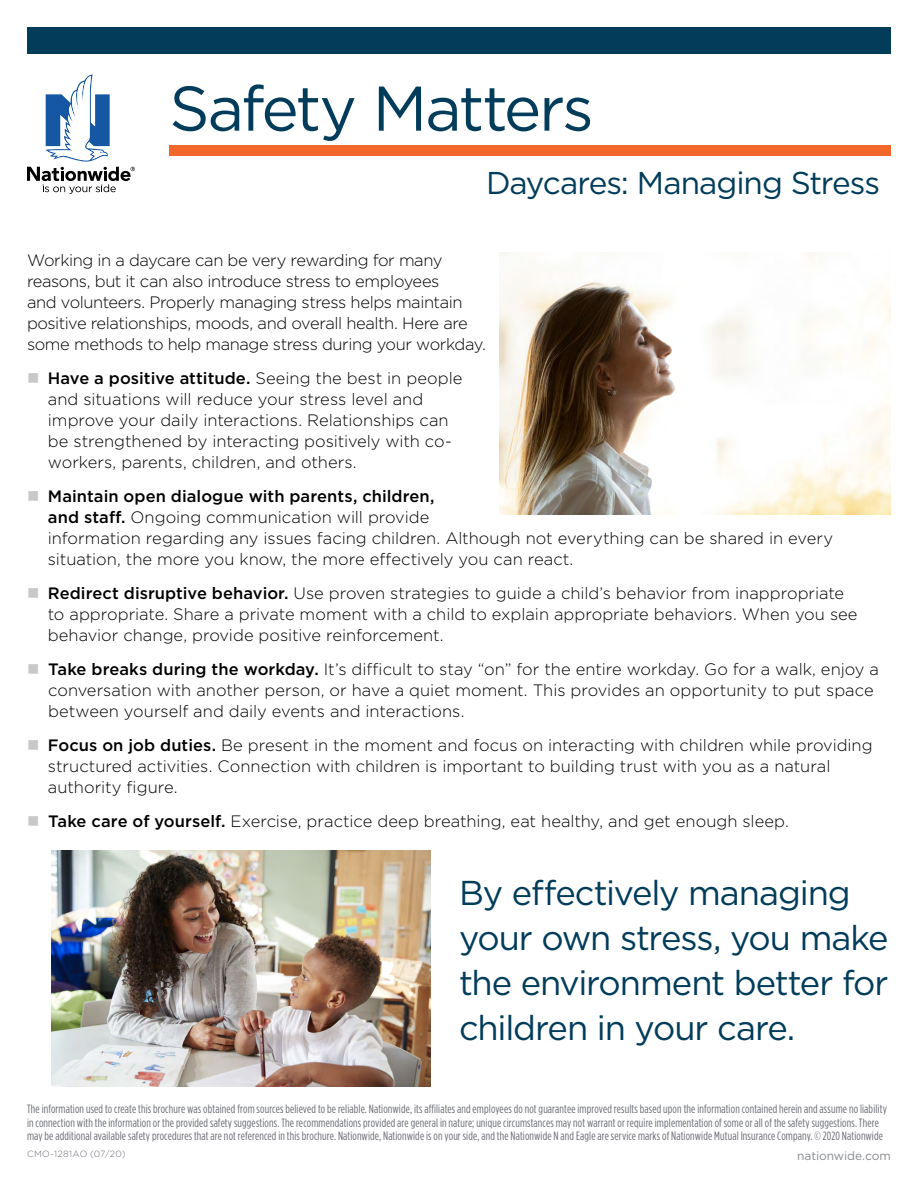
<style>
.page{position:relative;width:918px;height:1188px;background:#fff}
.page>*{position:absolute;margin:0;border:0;box-sizing:border-box;transform-origin:0 0}
.t1{font:63px "Gotham";letter-spacing:-.035em;color:#013c5b}
.t2{font:34.5px/45px "Gotham";letter-spacing:-.03em;color:#013c5b}
.Page_Head{font:31.5px "Gotham";letter-spacing:-.03em;color:#013c5b}
.Body_Text{font:300 16.5px/21px "Gotham";letter-spacing:-.005em;color:#000}
.Body_Text-2{font:300 16.5px/21px "Gotham";letter-spacing:-.025em;color:#000}
.t3{font:12px/13.5px "Gotham Condensed";letter-spacing:.015em;color:#696b73}
.t4{font:12px "Gotham";letter-spacing:-.01em;color:#878a8e}
.t5{font:300 9px "Gotham";letter-spacing:.035em;color:#696b73}
.s1{color:#cac8c7}
.s2{font-weight:500}
</style>
<div class="page">
<div style="left:27px;top:27px;width:864px;height:27px;background:#013c5b"></div>
<svg style="left:27px;top:75px;width:108px;height:119px"></svg>
<div style="left:169px;top:145px;width:722px;height:10px;background:#f2682a"></div>
<img style="left:500px;top:253px;width:391px;height:262px">
<img style="left:51px;top:851px;width:379px;height:235px">
<h1 class="t1" style="left:169px;top:68px;width:426px">Safety Matters</h1>
<p class="Page_Head" style="left:486px;top:163px;width:396px">Daycares: Managing Stress</p>
<p class="Body_Text-2" style="left:27px;top:249px;width:460px">Working in a daycare can be very rewarding for many reasons, but it can also introduce stress to employees<br>and volunteers. Properly managing stress helps maintain positive relationships, moods, and overall health. Here are some methods to help manage stress during your workday.</p>
<p class="Body_Text" style="left:48px;top:367px;width:416px;text-indent:-21px"><span class="s1">■</span> <span class="s2">Have a positive attitude.</span> Seeing the best in people and situations will reduce your stress level and improve your daily interactions. Relationships can be strengthened by interacting positively with co&shy;workers, parents, children, and others.</p>
<p class="Body_Text" style="left:48px;top:485px;width:787px;text-indent:-21px"><span class="s1">■</span> <span class="s2">Maintain open dialogue with parents, children,<br>and staff.</span> Ongoing communication will provide<br>information regarding any issues facing children. Although not everything can be shared in every situation, the more you know, the more effectively you can react.</p>
<p class="Body_Text" style="left:48px;top:582px;width:811px;text-indent:-21px"><span class="s1">■</span> <span class="s2">Redirect disruptive behavior.</span> Use proven strategies to guide a child’s behavior from inappropriate to appropriate. Share a private moment with a child to explain appropriate behaviors. When you see behavior change, provide positive reinforcement.</p>
<p class="Body_Text" style="left:48px;top:658px;width:832px;text-indent:-21px"><span class="s1">■</span> <span class="s2">Take breaks during the workday.</span> It’s difficult to stay “on” for the entire workday. Go for a walk, enjoy a conversation with another person, or have a quiet moment. This provides an opportunity to put space between yourself and daily events and interactions.</p>
<p class="Body_Text" style="left:48px;top:734px;width:826px;text-indent:-21px"><span class="s1">■</span> <span class="s2">Focus on job duties.</span> Be present in the moment and focus on interacting with children while providing structured activities. Connection with children is important to building trust with you as a natural authority figure.</p>
<p class="Body_Text" style="left:27px;top:810px;width:763px"><span class="s1">■</span> <span class="s2">Take care of yourself.</span> Exercise, practice deep breathing, eat healthy, and get enough sleep.</p>
<h2 class="t2" style="left:459px;top:870px;width:431px">By effectively managing your own stress, you make the environment better for children in your care.</h2>
<p class="t3" style="left:27px;top:1102px;width:861px">The information used to create this brochure was obtained from sources believed to be reliable. Nationwide, its affiliates and employees do not guarantee improved results based upon the information contained herein and assume no liability in connection with the information or the provided safety suggestions. The recommendations provided are general in nature; unique circumstances may not warrant or require implementation of some or all of the safety suggestions. There may be additional available safety procedures that are not referenced in this brochure. Nationwide, Nationwide is on your side, and the Nationwide N and Eagle are service marks of Nationwide Mutual Insurance Company. © 2020 Nationwide</p>
<p class="t5" style="left:27px;top:1148px;width:100px">CMO-1281AO (07/20)</p>
<p class="t4" style="left:797px;top:1148px;width:95px">nationwide.com</p>
</div>
